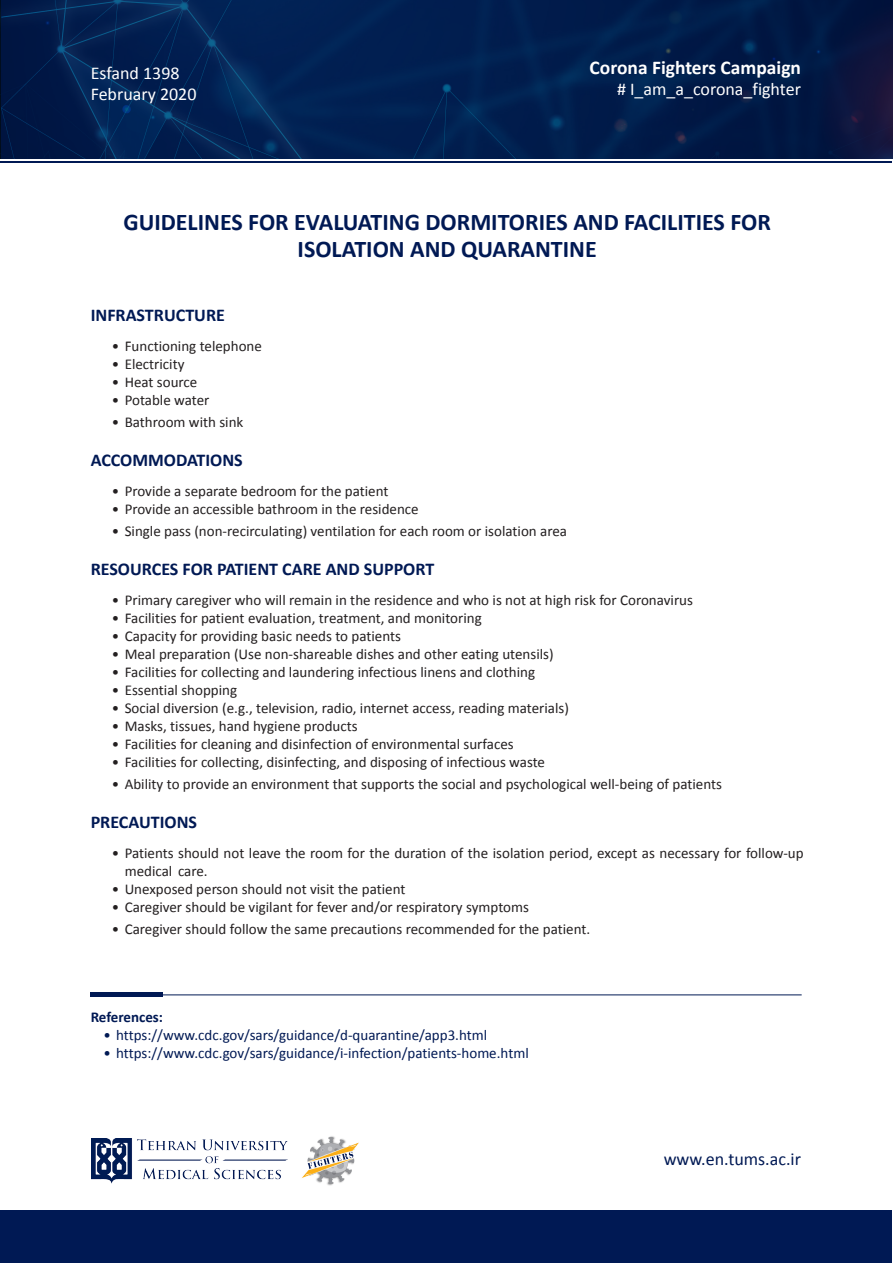
<style>
.page{position:relative;width:893px;height:1263px;background:#fff}
.page>*{position:absolute;margin:0;border:0;box-sizing:border-box;transform-origin:0 0}
.t1{font:700 24px/27px "Calibri";color:#001954;text-align:center}
.t2{font:700 19.5px "Calibri";color:#fff}
.t3{font:700 18px "Calibri";color:#001954}
.t4{font:18px/21.6px "Calibri";color:#fff}
.t5{font:18px "Calibri";color:#001954}
.t6{font:15px/18px "Calibri";color:#231f20}
.t7{font:15px "Calibri";color:#001954}
.t8{font:700 15px "Calibri";color:#001954}
</style>
<div class="page">
<svg style="left:1px;top:0;width:892px;height:158px;background:#021e4e"></svg>
<div style="left:0;top:1210px;width:892px;height:53px;background:#001954"></div>
<hr style="left:0;top:161px;width:892px;height:2px;background:#001954">
<img style="left:92px;top:1139px;width:196px;height:44px">
<img style="left:302px;top:1136px;width:57px;height:50px">
<hr style="left:91px;top:994px;width:711px;height:1px;background:#001954">
<hr style="left:91px;top:993px;width:72px;height:4px;background:#001954">
<p class="t4" style="left:91px;top:62px;width:107px">Esfand 1398<br>February 2020</p>
<h2 class="t2" style="left:590px;top:55px;width:213px">Corona Fighters Campaign</h2>
<p class="t4" style="left:617px;top:79px;width:186px"># I_am_a_corona_fighter</p>
<p class="t1" style="left:123px;top:208px;width:649px">GUIDELINES FOR EVALUATING DORMITORIES AND FACILITIES FOR<br>ISOLATION AND QUARANTINE</p>
<p class="t3" style="left:91px;top:303px;width:136px">INFRASTRUCTURE</p>
<p class="t6" style="left:112px;top:337px;width:152px">• Functioning telephone</p>
<p class="t6" style="left:112px;top:355px;width:74px">• Electricity</p>
<p class="t6" style="left:112px;top:373px;width:87px">• Heat source</p>
<p class="t6" style="left:112px;top:391px;width:99px">• Potable water</p>
<p class="t6" style="left:112px;top:413px;width:133px">• Bathroom with sink</p>
<p class="t3" style="left:91px;top:448px;width:154px">ACCOMMODATIONS</p>
<p class="t6" style="left:112px;top:482px;width:278px">• Provide a separate bedroom for the patient</p>
<p class="t6" style="left:112px;top:500px;width:308px">• Provide an accessible bathroom in the residence</p>
<p class="t6" style="left:112px;top:522px;width:457px">• Single pass (non-recirculating) ventilation for each room or isolation area</p>
<p class="t3" style="left:91px;top:557px;width:345px">RESOURCES FOR PATIENT CARE AND SUPPORT</p>
<p class="t6" style="left:112px;top:591px;width:582px">• Primary caregiver who will remain in the residence and who is not at high risk for Coronavirus</p>
<p class="t6" style="left:112px;top:609px;width:371px">• Facilities for patient evaluation, treatment, and monitoring</p>
<p class="t6" style="left:112px;top:627px;width:291px">• Capacity for providing basic needs to patients</p>
<p class="t6" style="left:112px;top:645px;width:443px">• Meal preparation (Use non-shareable dishes and other eating utensils)</p>
<p class="t6" style="left:112px;top:663px;width:425px">• Facilities for collecting and laundering infectious linens and clothing</p>
<p class="t6" style="left:112px;top:681px;width:127px">• Essential shopping</p>
<p class="t6" style="left:112px;top:699px;width:459px">• Social diversion (e.g., television, radio, internet access, reading materials)</p>
<p class="t6" style="left:112px;top:717px;width:247px">• Masks, tissues, hand hygiene products</p>
<p class="t6" style="left:112px;top:735px;width:403px">• Facilities for cleaning and disinfection of environmental surfaces</p>
<p class="t6" style="left:112px;top:753px;width:435px">• Facilities for collecting, disinfecting, and disposing of infectious waste</p>
<p class="t6" style="left:112px;top:775px;width:612px">• Ability to provide an environment that supports the social and psychological well-being of patients</p>
<p class="t3" style="left:91px;top:810px;width:108px">PRECAUTIONS</p>
<p class="t6" style="left:125px;top:844px;width:680px;text-indent:-13px">• Patients should not leave the room for the duration of the isolation period, except as necessary for follow-up medical care.</p>
<p class="t6" style="left:112px;top:880px;width:295px">• Unexposed person should not visit the patient</p>
<p class="t6" style="left:112px;top:898px;width:418px">• Caregiver should be vigilant for fever and/or respiratory symptoms</p>
<p class="t6" style="left:112px;top:920px;width:480px">• Caregiver should follow the same precautions recommended for the patient.</p>
<p class="t8" style="left:91px;top:1008px;width:74px">References:</p>
<p class="t7" style="left:103px;top:1026px;width:385px">• https://www.cdc.gov/sars/guidance/d-quarantine/app3.html</p>
<p class="t7" style="left:103px;top:1044px;width:427px">• https://www.cdc.gov/sars/guidance/i-infection/patients-home.html</p>
<p class="t5" style="left:664px;top:1148px;width:139px">www.en.tums.ac.ir</p>
</div>
